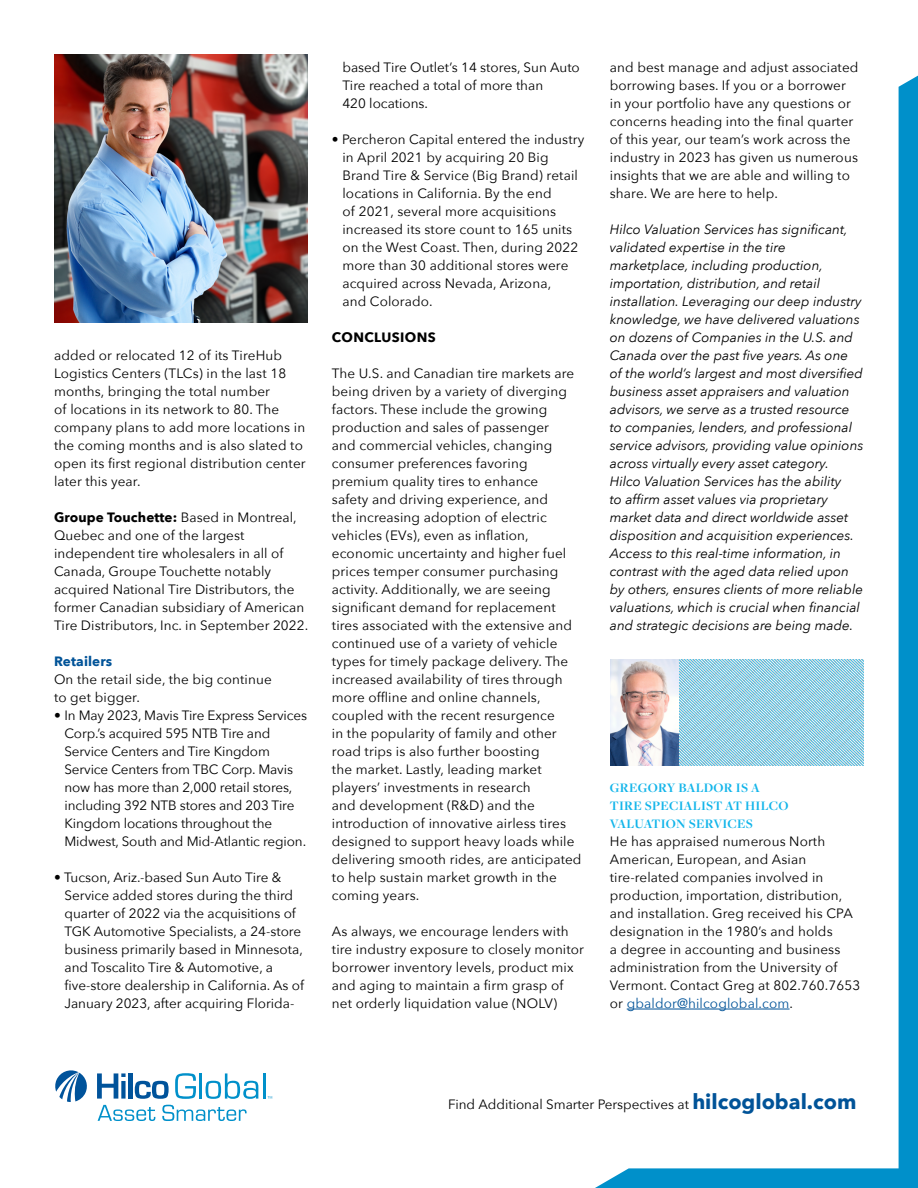
<style>
.page{position:relative;width:918px;height:1188px;background:#fff}
.page>*{position:absolute;margin:0;border:0;box-sizing:border-box;transform-origin:0 0}
.t1{font:13.5px/18px "Avenir Next";letter-spacing:.01em;color:#000}
.t2{font:italic 13.5px/18px "Avenir Next";color:#000}
.t3{font:13.5px/18px "Avenir Next";letter-spacing:-.01em;color:#000}
.t4{font:700 13.5px/18px "Freight Disp Pro";letter-spacing:.02em;color:#13b5ea}
.t5{font:700 13.5px "Avenir Next";letter-spacing:.03em;color:#000}
.t6{font:700 13.5px "Avenir Next";letter-spacing:.01em;color:#005398}
.s1{font-weight:700}
.s2{color:#005398}
.s3{font-weight:700;font-size:21px;color:#005398}
</style>
<div class="page">
<svg style="left:595px;top:76px;width:323px;height:1112px"></svg>
<svg style="left:55px;top:1070px;width:32px;height:32px"></svg>
<svg style="left:98px;top:1105px;width:57px;height:16px"></svg>
<svg style="left:162px;top:1105px;width:85px;height:16px"></svg>
<svg style="left:97px;top:1073px;width:29px;height:26px"></svg>
<div style="left:121px;top:1081px;width:5px;height:18px;background:#00539b"></div>
<div style="left:128px;top:1073px;width:5px;height:26px;background:#00539b"></div>
<svg style="left:135px;top:1081px;width:34px;height:18px"></svg>
<svg style="left:175px;top:1073px;width:21px;height:26px"></svg>
<hr style="left:199px;top:1073px;width:3px;height:26px;background:#0090ca">
<svg style="left:206px;top:1073px;width:53px;height:26px"></svg>
<hr style="left:263px;top:1073px;width:3px;height:26px;background:#0090ca">
<svg style="left:268px;top:1096px;width:4px;height:3px"></svg>
<img style="left:55px;top:54px;width:253px;height:269px">
<p class="t1" style="left:54px;top:346px;width:253px">added or relocated 12 of its TireHub Logistics Centers (TLCs) in the last 18 months, bringing the total number<br>of locations in its network to 80. The company plans to add more locations in the coming months and is also slated to open its first regional distribution center later this year.</p>
<p class="t1" style="left:54px;top:508px;width:256px"><span class="s1">Groupe Touchette:</span> Based in Montreal, Quebec and one of the largest independent tire wholesalers in all of Canada, Groupe Touchette notably acquired National Tire Distributors, the former Canadian subsidiary of American Tire Distributors, Inc. in September 2022.</p>
<p class="t6" style="left:54px;top:650px;width:60px">Retailers</p>
<p class="t1" style="left:54px;top:670px;width:219px">On the retail side, the big continue to get bigger.</p>
<p class="t3" style="left:65px;top:706px;width:244px;text-indent:-11px">• In May 2023, Mavis Tire Express Services Corp.’s acquired 595 NTB Tire and Service Centers and Tire Kingdom Service Centers from TBC Corp. Mavis now has more than 2,000 retail stores, including 392 NTB stores and 203 Tire Kingdom locations throughout the Midwest, South and Mid-Atlantic region.</p>
<p class="t1" style="left:65px;top:868px;width:241px;text-indent:-11px">• Tucson, Ariz.-based Sun Auto Tire &amp; Service added stores during the third quarter of 2022 via the acquisitions of TGK Automotive Specialists, a 24-store business primarily based in Minnesota, and Toscalito Tire &amp; Automotive, a five-store dealership in California. As of January 2023, after acquiring Florida-</p>
<p class="t1" style="left:342px;top:58px;width:239px">based Tire Outlet’s 14 stores, Sun Auto<br>Tire reached a total of more than<br>420 locations.</p>
<p class="t1" style="left:342px;top:130px;width:243px;text-indent:-11px">• Percheron Capital entered the industry in April 2021 by acquiring 20 Big Brand Tire &amp; Service (Big Brand) retail locations in California. By the end<br>of 2021, several more acquisitions increased its store count to 165 units on the West Coast. Then, during 2022 more than 30 additional stores were acquired across Nevada, Arizona,<br>and Colorado.</p>
<p class="t5" style="left:332px;top:325px;width:105px">CONCLUSIONS</p>
<p class="t1" style="left:332px;top:364px;width:251px">The U.S. and Canadian tire markets are being driven by a variety of diverging factors. These include the growing production and sales of passenger<br>and commercial vehicles, changing consumer preferences favoring premium quality tires to enhance<br>safety and driving experience, and<br>the increasing adoption of electric vehicles (EVs), even as inflation, economic uncertainty and higher fuel prices temper consumer purchasing activity. Additionally, we are seeing significant demand for replacement tires associated with the extensive and continued use of a variety of vehicle types for timely package delivery. The increased availability of tires through more offline and online channels, coupled with the recent resurgence<br>in the popularity of family and other road trips is also further boosting<br>the market. Lastly, leading market players’ investments in research<br>and development (R&amp;D) and the introduction of innovative airless tires designed to support heavy loads while delivering smooth rides, are anticipated to help sustain market growth in the coming years.</p>
<p class="t1" style="left:332px;top:921px;width:254px">As always, we encourage lenders with tire industry exposure to closely monitor borrower inventory levels, product mix and aging to maintain a firm grasp of net orderly liquidation value (NOLV)</p>
<p class="t1" style="left:610px;top:58px;width:250px">and best manage and adjust associated borrowing bases. If you or a borrower in your portfolio have any questions or concerns heading into the final quarter of this year, our team’s work across the industry in 2023 has given us numerous insights that we are able and willing to share. We are here to help.</p>
<p class="t2" style="left:610px;top:220px;width:255px">Hilco Valuation Services has significant, validated expertise in the tire marketplace, including production, importation, distribution, and retail installation. Leveraging our deep industry knowledge, we have delivered valuations on dozens of Companies in the U.S. and Canada over the past five years. As one of the world’s largest and most diversified business asset appraisers and valuation advisors, we serve as a trusted resource to companies, lenders, and professional service advisors, providing value opinions across virtually every asset category.<br>Hilco Valuation Services has the ability<br>to affirm asset values via proprietary market data and direct worldwide asset disposition and acquisition experiences.<br>Access to this real-time information, in contrast with the aged data relied upon by others, ensures clients of more reliable valuations, which is crucial when financial and strategic decisions are being made.</p>
<p class="t4" style="left:610px;top:778px;width:180px">GREGORY BALDOR IS A<br>TIRE SPECIALIST AT HILCO<br>VALUATION SERVICES</p>
<p class="t1" style="left:610px;top:832px;width:252px">He has appraised numerous North American, European, and Asian tire-related companies involved in production, importation, distribution, and installation. Greg received his CPA designation in the 1980’s and holds<br>a degree in accounting and business administration from the University of Vermont. Contact Greg at 802.760.7653 or <span class="s2">gbaldor@hilcoglobal.com</span>.</p>
<p class="t1" style="left:448px;top:1094px;width:410px">Find Additional Smarter Perspectives at <span class="s3">hilcoglobal.com</span></p>
</div>
